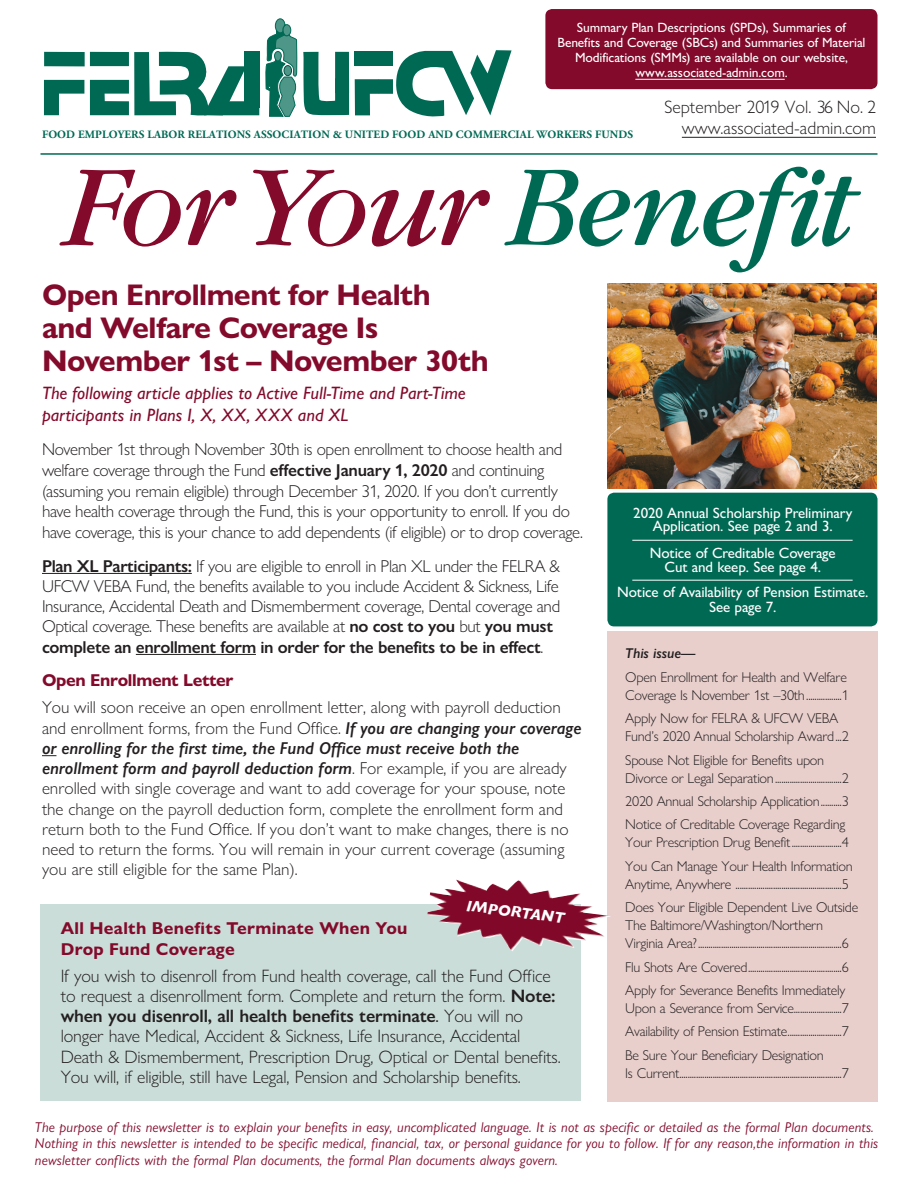
<style>
.page{position:relative;width:918px;height:1188px;background:#fff}
.page>*{position:absolute;margin:0;border:0;box-sizing:border-box;transform-origin:0 0}
.t1{font:112.5px "Garamond Book Italic DTC";letter-spacing:-.035em;color:#830a2b}
.Headline_-_2019{font:700 30px/33px "Gill Sans Nova";letter-spacing:-.02em;color:#830a2b}
.NEW_body_with_cap{font:300 18px/20.2px "Gill Sans Nova";letter-spacing:-.01em;color:#231f20}
.The_Following__-_20{font:italic 500 18px/21.6px "Gill Sans Nova";color:#830a2b}
.Body_-_2019{font:300 17.25px/20.7px "Gill Sans Nova";letter-spacing:-.02em;color:#231f20}
.Body_-_2019-2{font:300 17.25px/20.2px "Gill Sans Nova";color:#231f20}
.Sub_Head_Maroon_-_20{font:700 17.25px/20.7px "Gill Sans Nova";letter-spacing:.015em;color:#830a2b}
.Body_-_2019-3{font:700 17.25px "Gill Sans Nova";letter-spacing:-.02em;color:#830a2b}
.t2{font:italic 700 15.75px "Gill Sans";color:#fff}
.t3{font:500 15px/13.5px "Gill Sans Nova";letter-spacing:-.01em;color:#fff;text-align:center}
.NEW_TOC__1{font:300 14.25px/18px "Gill Sans Nova";letter-spacing:-.02em;color:#231f20}
.disclaimer{font:italic 14.25px/16.5px "Gill Sans Nova";letter-spacing:.01em;color:#830a2b}
.NEW_TOC__1-2{font:italic 600 14.25px "Gill Sans Nova";letter-spacing:-.005em;color:#231f20}
.t4{font:500 13.5px/15px "Gill Sans Nova";letter-spacing:-.01em;color:#fff;text-align:center}
.t5{font:700 11.25px "Adobe Garamond Pro";letter-spacing:.01em;color:#006954}
.s1{color:#006954}
.s2{font-weight:600}
.s3{font-weight:600;font-style:italic}
.s4{font-weight:400}
</style>
<div class="page">
<div style="left:607px;top:631px;width:270px;height:471px;background:#e8cfcc"></div>
<hr style="left:40px;top:153px;width:838px;height:2px;background:#006954">
<div style="left:44px;top:52px;width:41px;height:14px;background:#006954"></div>
<div style="left:354px;top:52px;width:39px;height:14px;background:#006954"></div>
<div style="left:379px;top:79px;width:14px;height:15px;background:#006954"></div>
<svg style="left:396px;top:50px;width:116px;height:67px"></svg>
<svg style="left:355px;top:79px;width:24px;height:36px"></svg>
<svg style="left:90px;top:18px;width:259px;height:99px"></svg>
<svg style="left:44px;top:80px;width:40px;height:35px"></svg>
<hr style="left:682px;top:137px;width:194px;height:1px;background:#231f20">
<hr style="left:42px;top:573px;width:150px;height:1px;background:#231f20">
<hr style="left:136px;top:654px;width:120px;height:1px;background:#231f20">
<svg style="left:42px;top:755px;width:14px;height:1px"></svg>
<img style="left:607px;top:283px;width:270px;height:205px">
<div style="left:607px;top:493px;width:271px;height:133px;background:#006954;border-radius:7px"></div>
<hr style="left:632px;top:540px;width:221px;height:1px;background:#fff">
<hr style="left:632px;top:580px;width:221px;height:1px;background:#fff">
<div style="left:545px;top:9px;width:333px;height:80px;background:#830a2b;border-radius:7px"></div>
<hr style="left:635px;top:79px;width:150px;height:1px;background:#fff">
<div style="left:40px;top:904px;width:541px;height:196px;background:#cbddd9"></div>
<img style="left:427px;top:879px;width:184px;height:72px">
<p class="t4" style="left:558px;top:19px;width:309px">Summary Plan Descriptions (SPDs), Summaries of Benefits and Coverage (SBCs) and Summaries of Material Modifications (SMMs) are available on our website, www.associated-admin.com.</p>
<p class="t5" style="left:42px;top:128px;width:593px">FOOD EMPLOYERS LABOR RELATIONS ASSOCIATION &amp; UNITED FOOD AND COMMERCIAL WORKERS FUNDS</p>
<p class="NEW_body_with_cap" style="left:665px;top:96px;width:213px">September 2019 Vol. 36 No. 2</p>
<p class="NEW_body_with_cap" style="left:682px;top:117px;width:196px">www.associated-admin.com</p>
<p class="t1" style="left:63px;top:144px;width:794px">ForYour <span class="s1">Benefit</span></p>
<p class="Headline_-_2019" style="left:42px;top:278px;width:448px">Open Enrollment for Health and Welfare Coverage Is<br>November 1st – November 30th</p>
<p class="The_Following__-_20" style="left:42px;top:382px;width:425px">The following article applies to Active Full-Time and Part-Time participants in Plans I, X, XX, XXX and XL</p>
<p class="Body_-_2019" style="left:42px;top:439px;width:542px">November 1st through November 30th is open enrollment to choose health and welfare coverage through the Fund <span class="s2">effective January 1, 2020</span> and continuing (assuming you remain eligible) through December 31, 2020. If you don’t currently have health coverage through the Fund, this is your opportunity to enroll. If you do have coverage, this is your chance to add dependents (if eligible) or to drop coverage.</p>
<p class="Body_-_2019" style="left:42px;top:556px;width:520px;line-height:20.2px"><span class="s2">Plan XL Participants:</span> If you are eligible to enroll in Plan XL under the FELRA &amp; UFCW VEBA Fund, the benefits available to you include Accident &amp; Sickness, Life Insurance, Accidental Death and Dismemberment coverage, Dental coverage and Optical coverage. These benefits are available at <span class="s2">no cost to you</span> but <span class="s2">you must complete an enrollment form in order for the benefits to be in effect</span>.</p>
<p class="Body_-_2019-3" style="left:42px;top:670px;width:193px">Open Enrollment Letter</p>
<p class="Body_-_2019-2" style="left:42px;top:697px;width:541px">You will soon receive an open enrollment letter, along with payroll deduction and enrollment forms, from the Fund Office. <span class="s3">If you are changing your coverage or enrolling for the first time, the Fund Office must receive both the enrollment form and payroll deduction form</span>. For example, if you are already enrolled with single coverage and want to add coverage for your spouse, note the change on the payroll deduction form, complete the enrollment form and return both to the Fund Office. If you don’t want to make changes, there is no need to return the forms. You will remain in your current coverage (assuming you are still eligible for the same Plan).</p>
<p class="t2" style="left:467px;top:897px;width:101px;rotate:7deg">IMPORTANT</p>
<p class="Sub_Head_Maroon_-_20" style="left:61px;top:918px;width:348px">All Health Benefits Terminate When You<br>Drop Fund Coverage</p>
<p class="NEW_body_with_cap" style="left:61px;top:965px;width:501px">If you wish to disenroll from Fund health coverage, call the Fund Office to request a disenrollment form. Complete and return the form. <span class="s2">Note: when you disenroll, all health benefits terminate</span><span class="s4">.</span> You will no longer have Medical, Accident &amp; Sickness, Life Insurance, Accidental Death &amp; Dismemberment, Prescription Drug, Optical or Dental benefits.<br>You will, if eligible, still have Legal, Pension and Scholarship benefits.</p>
<p class="t3" style="left:633px;top:506px;width:220px">2020 Annual Scholarship Preliminary<br>Application. See page 2 and 3.</p>
<p class="t3" style="left:650px;top:546px;width:187px">Notice of Creditable Coverage<br>Cut and keep. See page 4.</p>
<p class="t3" style="left:617px;top:585px;width:253px">Notice of Availability of Pension Estimate.</p>
<p class="t3" style="left:709px;top:600px;width:69px">See page 7.</p>
<p class="NEW_TOC__1-2" style="left:625px;top:645px;width:71px">This issue—</p>
<p class="NEW_TOC__1" style="left:625px;top:668px;width:225px">Open Enrollment for Health and Welfare<br>Coverage Is November 1st –30th.................1</p>
<p class="NEW_TOC__1" style="left:625px;top:709px;width:225px">Apply Now for FELRA &amp; UFCW VEBA<br>Fund’s 2020 Annual Scholarship Award...2</p>
<p class="NEW_TOC__1" style="left:625px;top:751px;width:225px">Spouse Not Eligible for Benefits upon<br>Divorce or Legal Separation................................2</p>
<p class="NEW_TOC__1" style="left:625px;top:792px;width:225px">2020 Annual Scholarship Application..........3</p>
<p class="NEW_TOC__1" style="left:625px;top:815px;width:225px">Notice of Creditable Coverage Regarding<br>Your Prescription Drug Benefit........................4</p>
<p class="NEW_TOC__1" style="left:625px;top:857px;width:229px">You Can Manage Your Health Information<br>Anytime, Anywhere ...................................................5</p>
<p class="NEW_TOC__1" style="left:625px;top:898px;width:234px">Does Your Eligible Dependent Live Outside<br>The Baltimore/Washington/Northern<br>Virginia Area?.....................................................................6</p>
<p class="NEW_TOC__1" style="left:625px;top:958px;width:225px">Flu Shots Are Covered.............................................6</p>
<p class="NEW_TOC__1" style="left:625px;top:981px;width:225px">Apply for Severance Benefits Immediately<br>Upon a Severance from Service.......................7</p>
<p class="NEW_TOC__1" style="left:625px;top:1022px;width:225px">Availability of Pension Estimate..........................7</p>
<p class="NEW_TOC__1" style="left:625px;top:1046px;width:225px">Be Sure Your Beneficiary Designation<br>Is Current..............................................................................7</p>
<p class="disclaimer" style="left:35px;top:1118px;width:845px">The purpose of this newsletter is to explain your benefits in easy, uncomplicated language. It is not as specific or detailed as the formal Plan documents.<br>Nothing in this newsletter is intended to be specific medical, financial, tax, or personal guidance for you to follow. If for any reason,the information in this newsletter conflicts with the formal Plan documents, the formal Plan documents always govern.</p>
</div>
